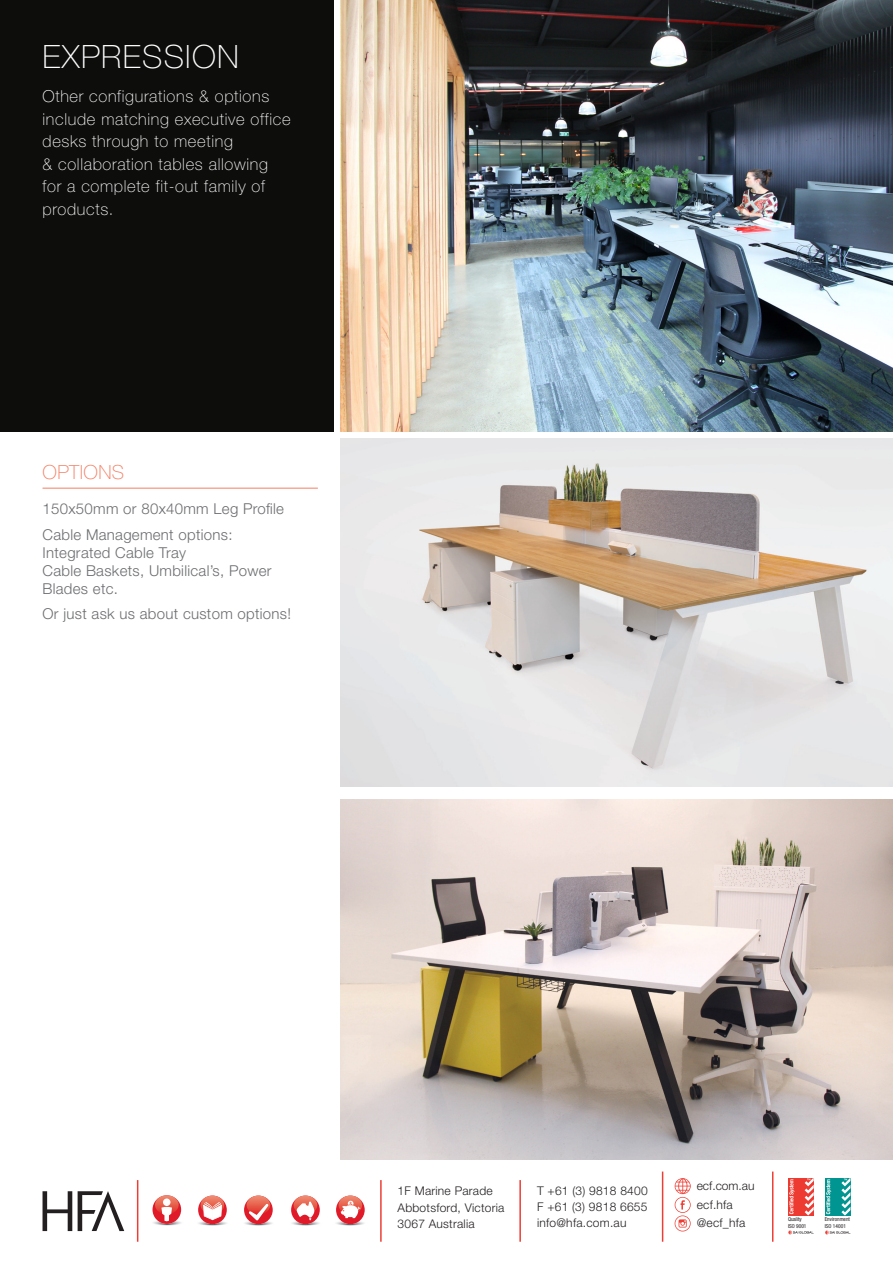
<style>
.page{position:relative;width:893px;height:1263px;background:#fff}
.page>*{position:absolute;margin:0;border:0;box-sizing:border-box;transform-origin:0 0}
.t1{font:100 32.1px "Helvetica Neue";letter-spacing:.04em;color:#fff}
.RED_heading{font:100 19.5px "Helvetica Neue";letter-spacing:.02em;color:#f37e62}
.t2{font:100 16.5px/22.5px "Helvetica Neue";letter-spacing:.04em;color:#fff}
.body_text{font:300 15px/18px "Helvetica Neue";letter-spacing:.02em;color:#6c6d70}
.t3{font:300 12px "Helvetica Neue";letter-spacing:.02em;color:#231f20}
.t4{font:condensed 5.4px/6.6px "Helvetica Neue";color:#231f20}
</style>
<div class="page">
<div style="left:788px;top:1177px;width:26px;height:38px;background:#ee3b32"></div>
<svg style="left:789px;top:1179px;width:5px;height:35px"></svg>
<svg style="left:805px;top:1177px;width:9px;height:38px"></svg>
<svg style="left:788px;top:1230px;width:26px;height:4px"></svg>
<div style="left:825px;top:1177px;width:25px;height:38px;background:#009590"></div>
<svg style="left:826px;top:1179px;width:5px;height:35px"></svg>
<svg style="left:841px;top:1177px;width:9px;height:38px"></svg>
<svg style="left:825px;top:1230px;width:25px;height:4px"></svg>
<svg style="left:675px;top:1178px;width:16px;height:53px"></svg>
<hr style="left:519px;top:1180px;width:2px;height:62px;background:#ee3e34">
<hr style="left:380px;top:1180px;width:2px;height:62px;background:#ee3e34">
<hr style="left:137px;top:1180px;width:1px;height:62px;background:#ee3e34">
<hr style="left:772px;top:1171px;width:1px;height:71px;background:#ee3e34">
<hr style="left:662px;top:1171px;width:1px;height:71px;background:#ee3e34">
<img style="left:336px;top:1219px;width:28px;height:7px">
<svg style="left:336px;top:1195px;width:29px;height:29px"></svg>
<img style="left:339px;top:1195px;width:23px;height:19px">
<svg style="left:341px;top:1196px;width:19px;height:22px"></svg>
<img style="left:292px;top:1219px;width:27px;height:7px">
<svg style="left:291px;top:1195px;width:29px;height:29px"></svg>
<img style="left:294px;top:1195px;width:23px;height:19px">
<svg style="left:297px;top:1196px;width:17px;height:24px"></svg>
<img style="left:244px;top:1219px;width:28px;height:7px">
<svg style="left:244px;top:1195px;width:29px;height:29px"></svg>
<img style="left:247px;top:1195px;width:23px;height:19px">
<svg style="left:249px;top:1204px;width:19px;height:16px"></svg>
<img style="left:153px;top:1219px;width:74px;height:7px">
<svg style="left:198px;top:1195px;width:29px;height:29px"></svg>
<img style="left:201px;top:1199px;width:23px;height:15px">
<svg style="left:203px;top:1195px;width:19px;height:25px"></svg>
<div style="left:153px;top:1195px;width:28px;height:29px;background:#e01a28;border-radius:50%"></div>
<img style="left:155px;top:1195px;width:24px;height:18px">
<div style="left:163px;top:1198px;width:7px;height:8px;background:#fff;border-radius:50%"></div>
<svg style="left:161px;top:1207px;width:11px;height:14px"></svg>
<svg style="left:187px;top:1221px;width:6px;height:3px"></svg>
<svg style="left:43px;top:1191px;width:29px;height:40px"></svg>
<svg style="left:78px;top:1191px;width:46px;height:40px"></svg>
<div style="left:0;top:0;width:334px;height:432px;background:#0d0d0c"></div>
<hr style="left:43px;top:488px;width:275px;height:1px;background:#f37e62">
<img style="left:340px;top:0;width:553px;height:432px">
<img style="left:340px;top:438px;width:553px;height:349px">
<img style="left:340px;top:799px;width:553px;height:361px">
<p class="t1" style="left:43px;top:38px;width:198px">EXPRESSION</p>
<p class="t2" style="left:43px;top:85px;width:250px">Other configurations &amp; options include matching executive office desks through to meeting</p>
<p class="t2" style="left:43px;top:153px;width:227px">&amp; collaboration tables allowing for a complete fit-out family of products.</p>
<p class="RED_heading" style="left:43px;top:461px;width:83px">OPTIONS</p>
<p class="body_text" style="left:43px;top:499px;width:243px">150x50mm or 80x40mm Leg Profile</p>
<p class="body_text" style="left:43px;top:526px;width:231px">Cable Management options:<br>Integrated Cable Tray<br>Cable Baskets, Umbilical’s, Power<br>Blades etc.</p>
<p class="body_text" style="left:43px;top:604px;width:250px">Or just ask us about custom options!</p>
<p class="t3" style="left:398px;top:1184px;width:97px">1F Marine Parade</p>
<p class="t3" style="left:398px;top:1200px;width:108px">Abbotsford, Victoria</p>
<p class="t3" style="left:398px;top:1216px;width:79px">3067 Australia</p>
<p class="t3" style="left:537px;top:1183px;width:112px">T +61 (3) 9818 8400</p>
<p class="t3" style="left:537px;top:1200px;width:112px">F +61 (3) 9818 6655</p>
<p class="t3" style="left:537px;top:1216px;width:91px">info@hfa.com.au</p>
<p class="t3" style="left:697px;top:1178px;width:59px">ecf.com.au</p>
<p class="t3" style="left:697px;top:1197px;width:38px">ecf.hfa</p>
<p class="t3" style="left:697px;top:1216px;width:50px">@ecf_hfa</p>
<p class="t4" style="left:788px;top:1216px;width:20px">Quality<br>ISO 9001</p>
<p class="t4" style="left:825px;top:1216px;width:27px">Environment<br>ISO 14001</p>
</div>
